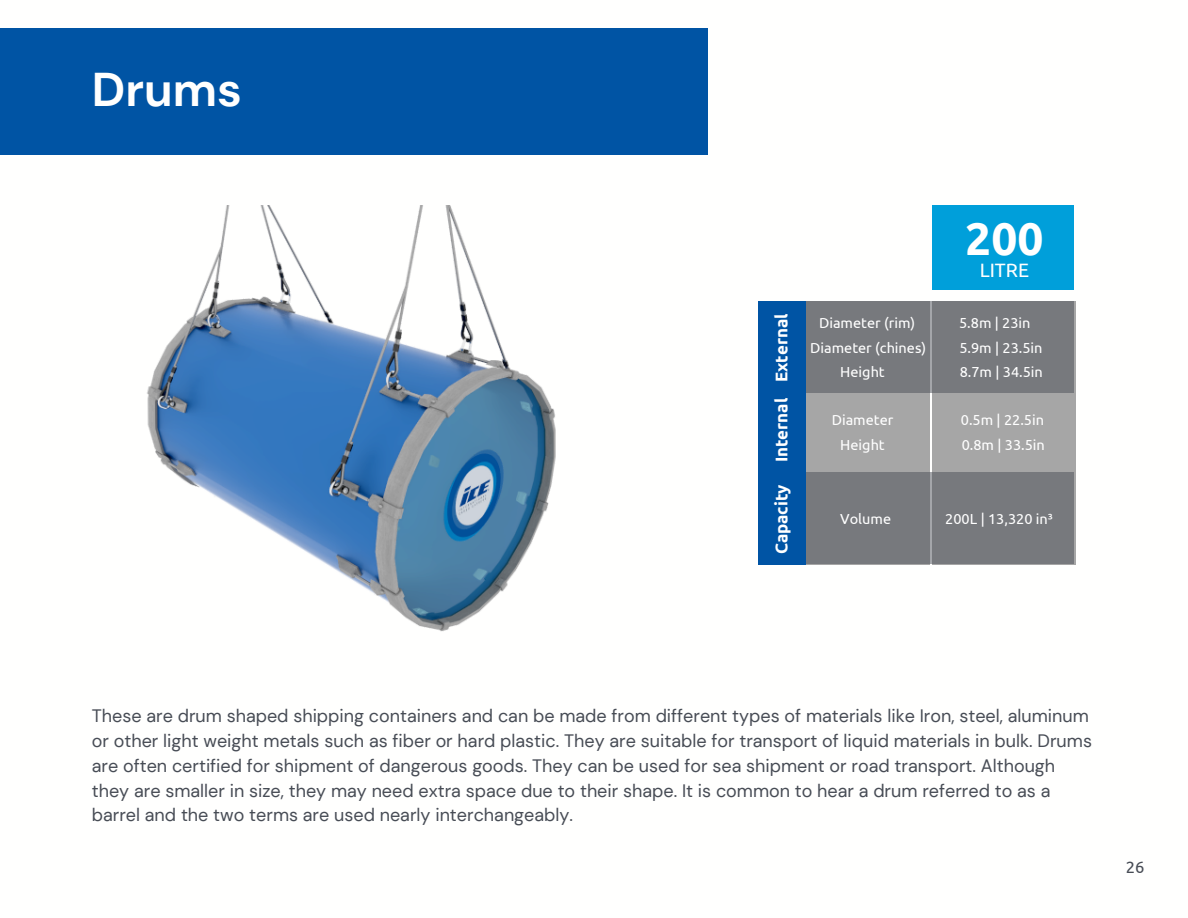
<style>
.page{position:relative;width:1188px;height:918px;background:#fff}
.page>*{position:absolute;margin:0;border:0;box-sizing:border-box;transform-origin:0 0}
.t1{font:700 47.25px "DM Sans";color:#fffffe}
.t2{font:700 45.75px "Ubuntu";color:#fff}
.t3{font:19.35px "Ubuntu";color:#fff}
.t4{font:18px/24.8px "DM Sans";color:#474c55}
.t5{font:700 16.95px "Ubuntu";color:#fff}
.t6{font:16.5px "Ubuntu";color:#474c55}
.t7{font:14.55px/24.6px "Ubuntu";color:#fff}
</style>
<div class="page">
<div style="left:0;top:28px;width:708px;height:126px;background:#0054a4"></div>
<img style="left:147px;top:205px;width:409px;height:427px">
<div style="left:932px;top:301px;width:143px;height:264px;background:#a6a6a6"></div>
<div style="left:806px;top:301px;width:124px;height:264px;background:#a6a6a6"></div>
<div style="left:932px;top:205px;width:141px;height:85px;background:#009fda"></div>
<div style="left:806px;top:473px;width:268px;height:91px;background:#77797d"></div>
<div style="left:806px;top:301px;width:268px;height:92px;background:#77797d"></div>
<div style="left:758px;top:301px;width:48px;height:264px;background:#0054a4"></div>
<h1 class="t1" style="left:92px;top:60px;width:152px">Drums</h1>
<p class="t5" style="left:772px;top:382px;width:70px;rotate:-90deg">External</p>
<p class="t5" style="left:772px;top:462px;width:66px;rotate:-90deg">Internal</p>
<p class="t5" style="left:772px;top:554px;width:71px;rotate:-90deg">Capacity</p>
<p class="t7" style="left:819px;top:310px;width:98px">Diameter (rim)</p>
<p class="t7" style="left:840px;top:360px;width:46px">Height</p>
<p class="t7" style="left:810px;top:335px;width:118px">Diameter (chines)</p>
<p class="t7" style="left:832px;top:407px;width:63px;text-align:center">Diameter<br>Height</p>
<p class="t7" style="left:840px;top:506px;width:52px">Volume</p>
<h2 class="t2" style="left:965px;top:212px;width:80px">200</h2>
<p class="t3" style="left:980px;top:259px;width:51px">LITRE</p>
<p class="t7" style="left:959px;top:310px;width:85px">5.8m | 23in<br>5.9m | 23.5in<br>8.7m | 34.5in</p>
<p class="t7" style="left:961px;top:407px;width:86px">0.5m | 22.5in<br>0.8m | 33.5in</p>
<p class="t7" style="left:945px;top:506px;width:109px">200L | 13,320 in³</p>
<p class="t4" style="left:92px;top:704px;width:1002px">These are drum shaped shipping containers and can be made from different types of materials like Iron, steel, aluminum or other light weight metals such as fiber or hard plastic. They are suitable for transport of liquid materials in bulk. Drums are often certified for shipment of dangerous goods. They can be used for sea shipment or road transport. Although they are smaller in size, they may need extra space due to their shape. It is common to hear a drum referred to as a barrel and the two terms are used nearly interchangeably.</p>
<p class="t6" style="left:1126px;top:858px;width:20px">26</p>
</div>
